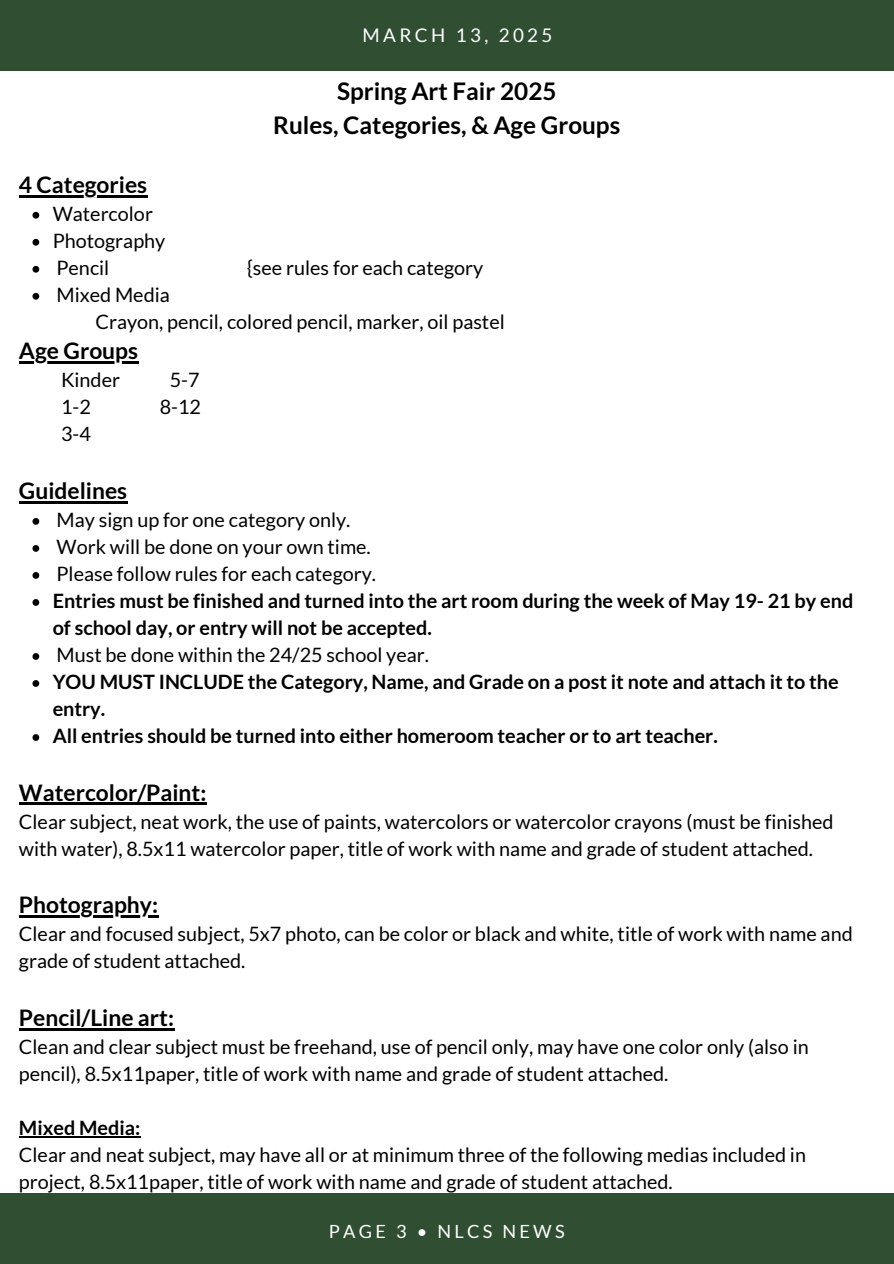
<style>
.page{position:relative;width:894px;height:1264px;background:#fff}
.page>*{position:absolute;margin:0;border:0;box-sizing:border-box;transform-origin:0 0}
.t1{font:700 24.3px/33.8px "Lato";color:#000;text-align:center}
.t2{font:700 22.8px "Lato";color:#000}
.t3{font:19.8px/27px "Lato";color:#000}
.t4{font:700 19.8px/27px "Lato";color:#000}
.t5{font:18.75px "Lato";letter-spacing:.18em;color:#fff}
.t6{font:18.15px "Lato";letter-spacing:.18em;color:#fff}
</style>
<div class="page">
<div style="left:0;top:0;width:893px;height:71px;background:#304e32"></div>
<div style="left:0;top:1193px;width:893px;height:70px;background:#304e32"></div>
<hr style="left:19px;top:195px;width:128px;height:2px;background:#000">
<svg style="left:32px;top:212px;width:7px;height:7px"></svg>
<svg style="left:32px;top:239px;width:7px;height:7px"></svg>
<svg style="left:32px;top:266px;width:7px;height:7px"></svg>
<svg style="left:32px;top:293px;width:7px;height:7px"></svg>
<hr style="left:19px;top:361px;width:119px;height:3px;background:#000">
<hr style="left:19px;top:501px;width:108px;height:2px;background:#000">
<svg style="left:32px;top:518px;width:7px;height:7px"></svg>
<svg style="left:32px;top:545px;width:7px;height:7px"></svg>
<svg style="left:32px;top:572px;width:7px;height:7px"></svg>
<svg style="left:32px;top:599px;width:7px;height:7px"></svg>
<svg style="left:32px;top:653px;width:7px;height:7px"></svg>
<svg style="left:32px;top:680px;width:7px;height:7px"></svg>
<svg style="left:32px;top:734px;width:7px;height:7px"></svg>
<hr style="left:19px;top:802px;width:187px;height:3px;background:#000">
<hr style="left:19px;top:915px;width:139px;height:2px;background:#000">
<hr style="left:19px;top:1027px;width:155px;height:3px;background:#000">
<hr style="left:19px;top:1135px;width:121px;height:2px;background:#000">
<p class="t5" style="left:362px;top:23px;width:191px">MARCH 13, 2025</p>
<h1 class="t1" style="left:273px;top:74px;width:348px">Spring Art Fair 2025<br>Rules, Categories, &amp; Age Groups</h1>
<h1 class="t2" style="left:19px;top:170px;width:130px">4 Categories</h1>
<p class="t3" style="left:53px;top:200px;width:102px">Watercolor</p>
<p class="t3" style="left:53px;top:227px;width:114px">Photography</p>
<p class="t3" style="left:56px;top:254px;width:54px">Pencil</p>
<p class="t3" style="left:247px;top:254px;width:238px">{see rules for each category</p>
<p class="t3" style="left:56px;top:281px;width:115px">Mixed Media</p>
<p class="t3" style="left:95px;top:308px;width:411px">Crayon, pencil, colored pencil, marker, oil pastel</p>
<p class="t2" style="left:19px;top:337px;width:121px">Age Groups</p>
<p class="t3" style="left:61px;top:366px;width:60px">Kinder</p>
<p class="t3" style="left:170px;top:366px;width:31px">5-7</p>
<p class="t3" style="left:61px;top:393px;width:31px">1-2</p>
<p class="t3" style="left:160px;top:393px;width:43px">8-12</p>
<p class="t3" style="left:61px;top:420px;width:31px">3-4</p>
<h1 class="t2" style="left:19px;top:476px;width:110px">Guidelines</h1>
<p class="t3" style="left:56px;top:506px;width:295px">May sign up for one category only.</p>
<p class="t3" style="left:56px;top:533px;width:316px">Work will be done on your own time.</p>
<p class="t3" style="left:56px;top:560px;width:321px">Please follow rules for each category.</p>
<p class="t4" style="left:53px;top:587px;width:802px">Entries must be finished and turned into the art room during the week of May 19- 21 by end of school day, or entry will not be accepted.</p>
<p class="t3" style="left:56px;top:641px;width:374px">Must be done within the 24/25 school year.</p>
<p class="t4" style="left:53px;top:668px;width:787px">YOU MUST INCLUDE the Category, Name, and Grade on a post it note and attach it to the entry.</p>
<p class="t4" style="left:53px;top:722px;width:666px">All entries should be turned into either homeroom teacher or to art teacher.</p>
<p class="t2" style="left:19px;top:778px;width:189px">Watercolor/Paint:</p>
<p class="t3" style="left:19px;top:807px;width:815px">Clear subject, neat work, the use of paints, watercolors or watercolor crayons (must be finished with water), 8.5x11 watercolor paper, title of work with name and grade of student attached.</p>
<p class="t2" style="left:19px;top:890px;width:140px">Photography:</p>
<p class="t3" style="left:19px;top:920px;width:835px">Clear and focused subject, 5x7 photo, can be color or black and white, title of work with name and grade of student attached.</p>
<p class="t2" style="left:19px;top:1003px;width:156px">Pencil/Line art:</p>
<p class="t3" style="left:19px;top:1032px;width:791px">Clean and clear subject must be freehand, use of pencil only, may have one color only (also in pencil), 8.5x11paper, title of work with name and grade of student attached.</p>
<p class="t4" style="left:19px;top:1113px;width:123px">Mixed Media:</p>
<p class="t3" style="left:19px;top:1140px;width:788px">Clear and neat subject, may have all or at minimum three of the following medias included in project, 8.5x11paper, title of work with name and grade of student attached.</p>
<h2 class="t6" style="left:329px;top:1220px;width:237px">PAGE 3 • NLCS NEWS</h2>
</div>
